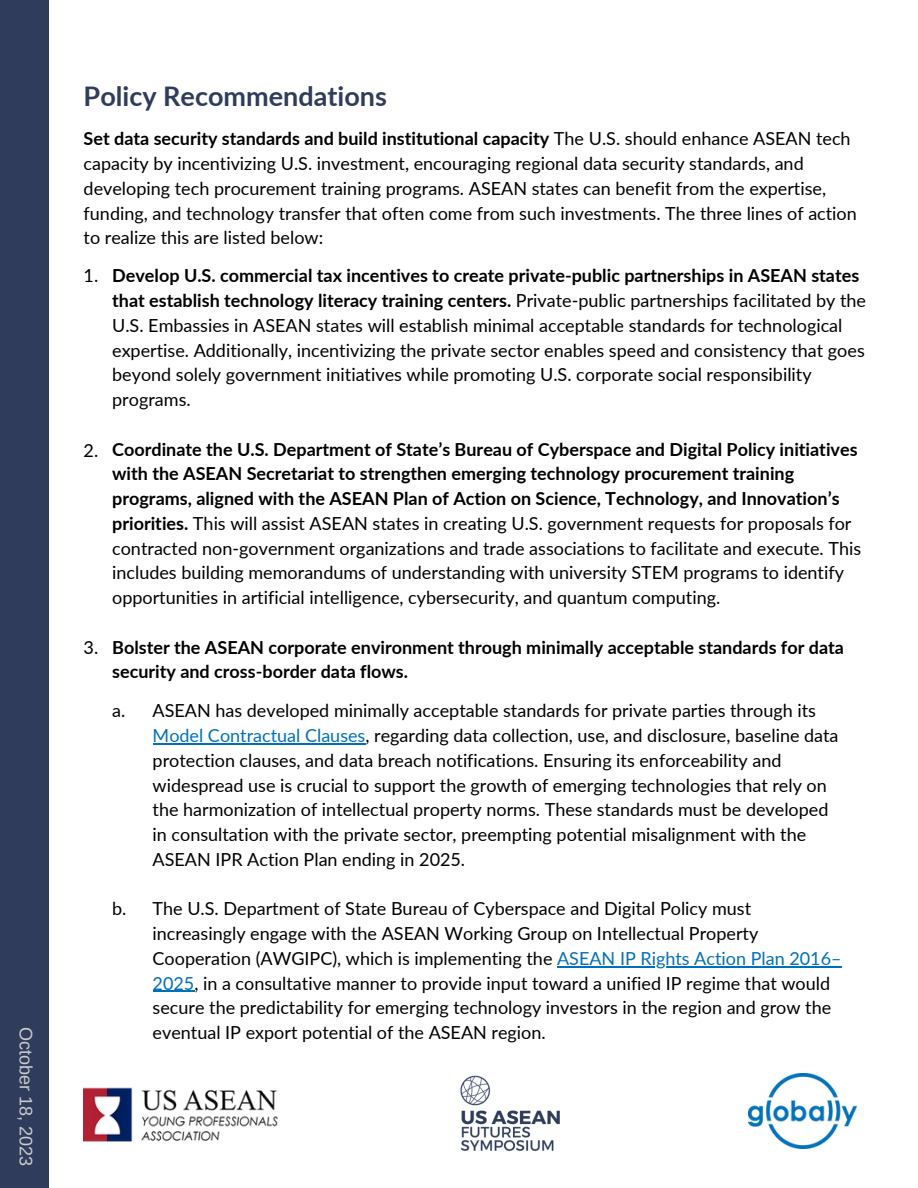
<style>
.page{position:relative;width:918px;height:1188px;background:#fff}
.page>*{position:absolute;margin:0;border:0;box-sizing:border-box;transform-origin:0 0}
.t1{font:700 27px "Lato";color:#2f3c5c}
.t2{font:18px/24.8px "Lato";color:#000}
.t3{font:700 18px/24.8px "Lato";color:#000}
.t4{font:18px "Arimo";color:#cccccf}
.s1{font-weight:700}
.s2{color:#0070ba}
</style>
<div class="page">
<img style="left:749px;top:1074px;width:108px;height:74px">
<img style="left:84px;top:1087px;width:194px;height:55px">
<img style="left:460px;top:1075px;width:100px;height:77px">
<div style="left:0;top:0;width:48px;height:1188px;background:#2f3c5c"></div>
<hr style="left:153px;top:743px;width:212px;height:1px;background:#0070ba">
<hr style="left:557px;top:966px;width:285px;height:1px;background:#0070ba">
<hr style="left:153px;top:991px;width:41px;height:1px;background:#0070ba">
<p class="t4" style="left:36px;top:1027px;width:140px;rotate:90deg">October 18, 2023</p>
<p class="t1" style="left:84px;top:80px;width:305px">Policy Recommendations</p>
<p class="t2" style="left:84px;top:126px;width:775px"><span class="s1">Set data security standards and build institutional capacity</span> The U.S. should enhance ASEAN tech capacity by incentivizing U.S. investment, encouraging regional data security standards, and developing tech procurement training programs. ASEAN states can benefit from the expertise, funding, and technology transfer that often come from such investments. The three lines of action to realize this are listed below:</p>
<p class="t2" style="left:84px;top:263px;width:16px">1.</p>
<p class="t2" style="left:84px;top:437px;width:16px">2.</p>
<p class="t2" style="left:84px;top:635px;width:16px">3.</p>
<p class="t2" style="left:112px;top:263px;width:755px"><span class="s1">Develop U.S. commercial tax incentives to create private-public partnerships in ASEAN states that establish technology literacy training centers.</span> Private-public partnerships facilitated by the U.S. Embassies in ASEAN states will establish minimal acceptable standards for technological expertise. Additionally, incentivizing the private sector enables speed and consistency that goes beyond solely government initiatives while promoting U.S. corporate social responsibility programs.</p>
<p class="t2" style="left:112px;top:436px;width:751px"><span class="s1">Coordinate the U.S. Department of State’s Bureau of Cyberspace and Digital Policy initiatives with the ASEAN Secretariat to strengthen emerging technology procurement training programs, aligned with the ASEAN Plan of Action on Science, Technology, and Innovation’s priorities.</span> This will assist ASEAN states in creating U.S. government requests for proposals for contracted non-government organizations and trade associations to facilitate and execute. This includes building memorandums of understanding with university STEM programs to identify opportunities in artificial intelligence, cybersecurity, and quantum computing.</p>
<p class="t3" style="left:112px;top:634px;width:733px">Bolster the ASEAN corporate environment through minimally acceptable standards for data security and cross-border data flows.</p>
<p class="t2" style="left:112px;top:698px;width:15px">a.</p>
<p class="t2" style="left:112px;top:896px;width:16px">b.</p>
<p class="t2" style="left:153px;top:698px;width:687px">ASEAN has developed minimally acceptable standards for private parties through its <span class="s2">Model Contractual Clauses</span>, regarding data collection, use, and disclosure, baseline data protection clauses, and data breach notifications. Ensuring its enforceability and widespread use is crucial to support the growth of emerging technologies that rely on the harmonization of intellectual property norms. These standards must be developed in consultation with the private sector, preempting potential misalignment with the ASEAN IPR Action Plan ending in 2025.</p>
<p class="t2" style="left:153px;top:896px;width:690px">The U.S. Department of State Bureau of Cyberspace and Digital Policy must increasingly engage with the ASEAN Working Group on Intellectual Property Cooperation (AWGIPC), which is implementing the <span class="s2">ASEAN IP Rights Action Plan 2016– 2025</span>, in a consultative manner to provide input toward a unified IP regime that would secure the predictability for emerging technology investors in the region and grow the eventual IP export potential of the ASEAN region.</p>
</div>
